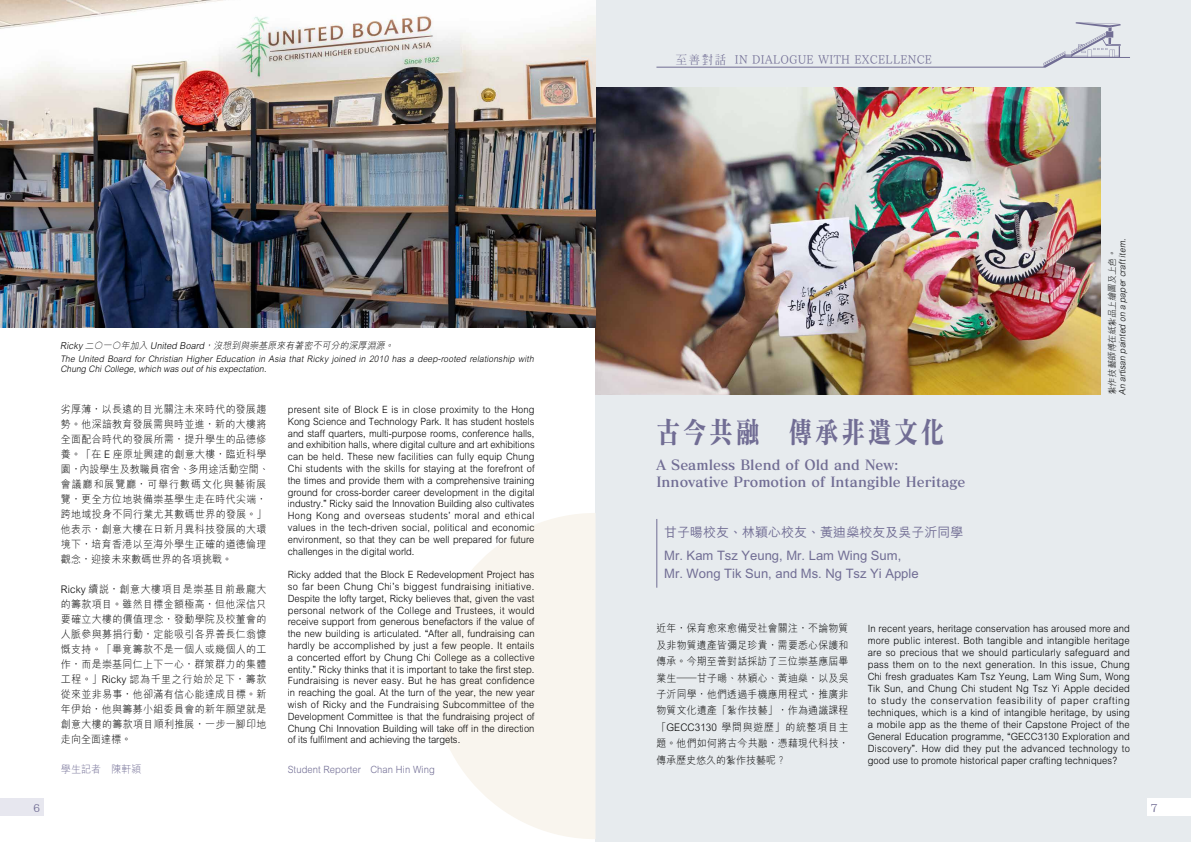
<style>
.page{position:relative;width:1191px;height:842px;background:#fff}
.page>*{position:absolute;margin:0;border:0;box-sizing:border-box;transform-origin:0 0}
.t1{font:30px "Matisse Pro B";letter-spacing:.1em;color:#716d94;scale:.8 1}
.t2{font:14px/16.8px "Matisse Pro B";color:#716d94}
.t3{font:500 13px/22.9px "M Hei HK";color:#716d94}
.t4{font:12px "Tsuku Min Pro L";letter-spacing:.02em;color:#716d94;scale:.94 1}
.t5{font:12px "XANO mincho U32";color:#716d94}
.t6{font:300 10.5px/15px "M Hei HK";letter-spacing:.035em;color:#000;scale:.95 1}
.t7{font:300 10.5px/16.4px "M Hei HK";letter-spacing:.035em;color:#000;text-align:justify;scale:.94 1}
.t8{font:300 10.5px "M Hei HK";letter-spacing:.01em;color:#716d94;scale:.95 1}
.t9{font:300 10px/11.8px "M Hei HK";color:#000;text-align:justify;scale:.94 1}
.t10{font:300 10px/11.8px "M Hei HK";color:#000;text-align:justify;scale:.93 1}
.t11{font:300 10px "M Hei HK";letter-spacing:.01em;color:#716d94;scale:.94 1}
.t12{font:italic 300 9.5px "M Hei HK";color:#000;scale:.94 1}
.t13{font:italic 300 9px/10px "M Hei HK";color:#000;scale:.94 1}
.s1{font-family:"Arial";font-weight:400}
.s2{font-family:"Kochi Mincho"}
</style>
<div class="page">
<div style="left:595px;top:0;width:596px;height:842px;background:#e7ebee"></div>
<div style="left:1148px;top:799px;width:43px;height:17px;background:#fff"></div>
<svg style="left:656px;top:22px;width:474px;height:46px"></svg>
<svg style="left:432px;top:513px;width:163px;height:326px;fill:#f9f5ee"></svg>
<div style="left:0;top:799px;width:43px;height:17px;background:#e7e7ef"></div>
<img style="left:595px;top:88px;width:505px;height:306px">
<hr style="left:656px;top:519px;width:1px;height:69px;background:#716d94">
<img style="left:0;top:0;width:595px;height:328px">
<p class="t5" style="left:34px;top:801px;width:8px">6</p>
<p class="t12" style="left:60px;top:338px;width:359px">Ricky 二○一○年加入 United Board，沒想到與崇基原來有著密不可分的深厚淵源。</p>
<p class="t13" style="left:60px;top:353px;width:507px">The United Board for Christian Higher Education in Asia that Ricky joined in 2010 has a deep-rooted relationship with<br>Chung ChiCollege,which was outofhis expectation.</p>
<p class="t6" style="left:61px;top:402px;width:220px">劣厚薄，以長遠的目光關注未來時代的發展趨勢。他深諳教育發展需與時並進，新的大樓將全面配合時代的發展所需，提升學生的品德修養。「在 E 座原址興建的創意大樓，臨近科學園，內設學生及教職員宿舍、多用途活動空間、會議廳和展覽廳，可舉行數碼文化與藝術展覽，更全方位地裝備崇基學生走在時代尖端，跨地域投身不同行業尤其數碼世界的發展。」他表示，創意大樓在日新月異科技發展的大環境下，培育香港以至海外學生正確的道德倫理觀念，迎接未來數碼世界的各項挑戰。</p>
<p class="t6" style="left:61px;top:582px;width:218px;text-align:justify">Ricky 續說，創意大樓項目是崇基目前最龐大的籌款項目。雖然目標金額極高，但他深信只要確立大樓的價值理念，發動學院及校董會的人脈參與募捐行動，定能吸引各界善長仁翁慷慨支持。「畢竟籌款不是一個人或幾個人的工作，而是崇基同仁上下一心，群策群力的集體工程。」Ricky 認為千里之行始於足下，籌款從來並非易事，他卻滿有信心能達成目標。新年伊始，他與籌募小組委員會的新年願望就是創意大樓的籌款項目順利推展，一步一腳印地走向全面達標。</p>
<p class="t10" style="left:288px;top:403px;width:267px">present site of Block E is in close proximity to the Hong Kong Science and Technology Park. It has student hostels and staff quarters, multi-purpose rooms, conference halls, and exhibition halls, where digital culture and art exhibitions can be held. These new facilities can fully equip Chung Chi students with the skills for staying at the forefront of the times and provide them with a comprehensive training ground for cross-border career development in the digital industry.<span class="s1">”</span> Ricky said the Innovation Building also cultivates Hong Kong and overseas students<span class="s1">’</span> moral and ethical values in the tech-driven social, political and economic environment, so that they can be well prepared for future challenges in the digital world.</p>
<p class="t9" style="left:288px;top:568px;width:264px">Ricky added that the Block E Redevelopment Project has so far been Chung Chi<span class="s1">’</span>s biggest fundraising initiative.<br>Despite the lofty target, Ricky believes that, given the vast personal network of the College and Trustees, it would receive support from generous benefactors if the value of the new building is articulated. <span class="s1">“</span>After all, fundraising can hardly be accomplished by just a few people. It entails a concerted effort by Chung Chi College as a collective entity.<span class="s1">”</span> Ricky thinks that it is important to take the first step.<br>Fundraising is never easy. But he has great confidence in reaching the goal. At the turn of the year, the new year wish of Ricky and the Fundraising Subcommittee of the Development Committee is that the fundraising project of Chung Chi Innovation Building will take off in the direction of its fulfilment and achieving the targets.</p>
<p class="t8" style="left:61px;top:762px;width:86px">學生記者 陳軒潁</p>
<p class="t11" style="left:288px;top:762px;width:158px">Student Reporter Chan Hin Wing</p>
<p class="t4" style="left:675px;top:49px;width:274px"><span class="s2">至善對話</span> IN DIALOGUE WITH EXCELLENCE</p>
<h1 class="t1" style="left:656px;top:412px;width:361px">古今共融　傳承非遺文化</h1>
<h2 class="t2" style="left:656px;top:456px;width:310px">A Seamless Blend of Old and New:<br>Innovative Promotion of Intangible Heritage</h2>
<h3 class="t3" style="left:664px;top:520px;width:300px">甘子暘校友、林穎心校友、黃迪燊校友及吳子沂同學<br>Mr. Kam Tsz Yeung, Mr. Lam Wing Sum,</h3>
<h3 class="t3" style="left:664px;top:561px;width:256px">Mr. Wong Tik Sun, and Ms. Ng Tsz Yi Apple</h3>
<p class="t13" style="left:1107px;top:395px;width:170px;rotate:-90deg">紮作技藝師傅在紙紮品上繪圖及上色。<br>An artisan painted on a papercraftitem.</p>
<p class="t7" style="left:656px;top:620px;width:206px">近年，保育愈來愈備受社會關注，不論物質及非物質遺產皆彌足珍貴，需要悉心保護和傳承。今期至善對話採訪了三位崇基應屆畢業生─甘子暘、林穎心、黃迪燊，以及吳子沂同學，他們透過手機應用程式，推廣非物質文化遺產「紮作技藝」，作為通識課程「GECC3130 學問與遊歷」的統整項目主題。他們如何將古今共融，憑藉現代科技，傳承歷史悠久的紮作技藝呢？</p>
<p class="t9" style="left:867px;top:622px;width:280px">In recent years, heritage conservation has aroused more and more public interest. Both tangible and intangible heritage are so precious that we should particularly safeguard and pass them on to the next generation. In this issue, Chung Chi fresh graduates Kam Tsz Yeung, Lam Wing Sum, Wong Tik Sun, and Chung Chi student Ng Tsz Yi Apple decided to study the conservation feasibility of paper crafting techniques, which is a kind of intangible heritage, by using a mobile app as the theme of their Capstone Project of the General Education programme, <span class="s1">“</span>GECC3130 Exploration and Discovery<span class="s1">”</span>. How did they put the advanced technology to good use to promote historical paper crafting techniques?</p>
<p class="t5" style="left:1150px;top:801px;width:8px">7</p>
</div>
